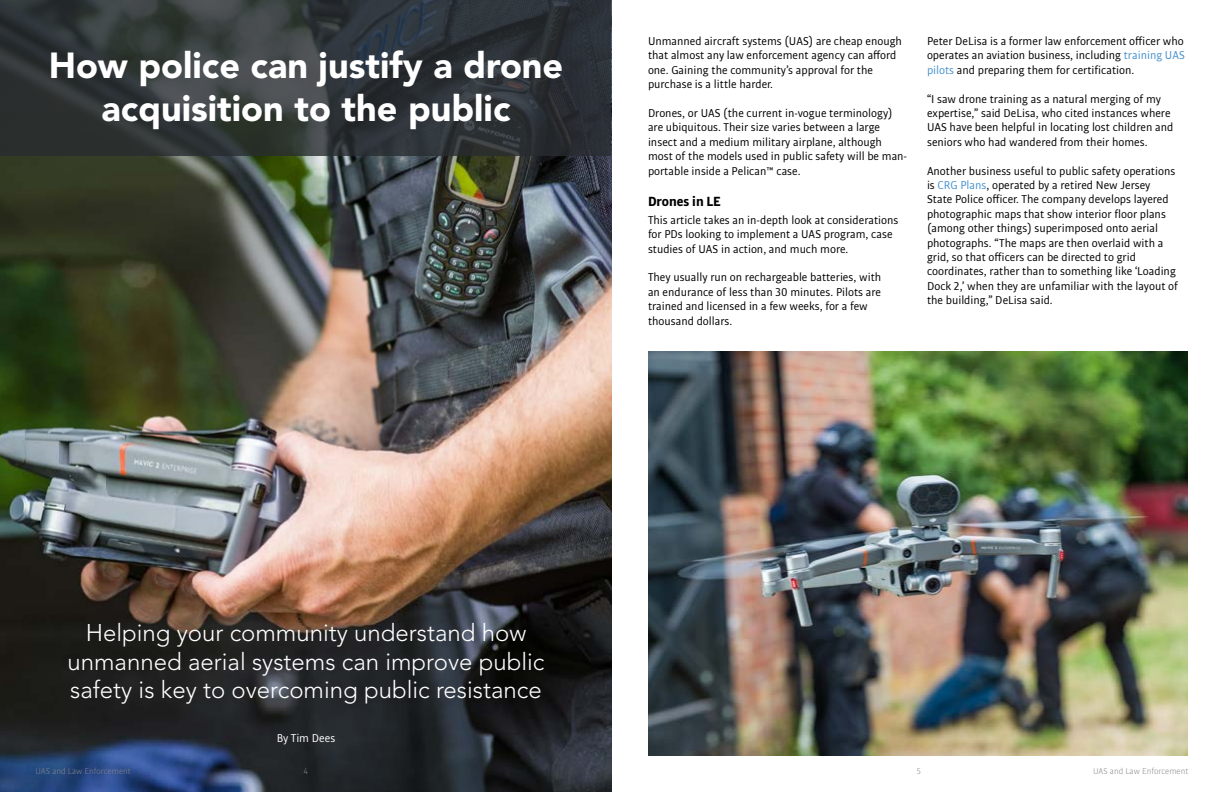
<style>
.page{position:relative;width:1224px;height:792px;background:#fff}
.page>*{position:absolute;margin:0;border:0;box-sizing:border-box;transform-origin:0 0}
.t1{font:900 36px/43.2px "Avenir LT Std";color:#fff;text-align:center}
.t2{font:300 24px/28.8px "Avenir LT Std";color:#fff;text-align:center}
.t3{font:700 14px "Bulo";color:#000}
.t4{font:12px/14.4px "Bulo";color:#000}
.t5{font:12px "Bulo";color:#fff}
.t6{font:300 9px "Bulo";color:#888787}
.s1{color:#4792cf}
</style>
<div class="page">
<img style="left:0;top:156px;width:612px;height:636px">
<svg style="left:0;top:0;width:612px;height:156px;background:#313639"></svg>
<img style="left:648px;top:351px;width:540px;height:405px">
<h1 class="t1" style="left:49px;top:43px;width:516px">How police can justify a drone acquisition to the public</h1>
<p class="t4" style="left:648px;top:34px;width:256px">Unmanned aircraft systems (UAS) are cheap enough that almost any law enforcement agency can afford one. Gaining the community’s approval for the purchase is a little harder.</p>
<p class="t4" style="left:648px;top:106px;width:261px">Drones, or UAS (the current in-vogue terminology) are ubiquitous. Their size varies between a large insect and a medium military airplane, although most of the models used in public safety will be man&shy;portable inside a Pelican™ case.</p>
<p class="t3" style="left:648px;top:192px;width:74px">Drones in LE</p>
<p class="t4" style="left:648px;top:212px;width:252px">This article takes an in-depth look at considerations for PDs looking to implement a UAS program, case studies of UAS in action, and much more.</p>
<p class="t4" style="left:648px;top:270px;width:235px">They usually run on rechargeable batteries, with an endurance of less than 30 minutes. Pilots are trained and licensed in a few weeks, for a few thousand dollars.</p>
<p class="t4" style="left:927px;top:34px;width:259px;text-align:justify">Peter DeLisa is a former law enforcement officer who operates an aviation business, including <span class="s1">training UAS pilots</span> and preparing them for certification.</p>
<p class="t4" style="left:927px;top:91px;width:248px">“I saw drone training as a natural merging of my expertise,” said DeLisa, who cited instances where UAS have been helpful in locating lost children and seniors who had wandered from their homes.</p>
<p class="t4" style="left:927px;top:163px;width:252px">Another business useful to public safety operations is <span class="s1">CRG Plans</span>, operated by a retired New Jersey State Police officer. The company develops layered photographic maps that show interior floor plans (among other things) superimposed onto aerial photographs. “The maps are then overlaid with a grid, so that officers can be directed to grid coordinates, rather than to something like ‘Loading Dock 2,’ when they are unfamiliar with the layout of the building,” DeLisa said.</p>
<h2 class="t2" style="left:67px;top:618px;width:479px">Helping your community understand how unmanned aerial systems can improve public safety is key to overcoming public resistance</h2>
<p class="t5" style="left:277px;top:731px;width:60px">By Tim Dees</p>
<p class="t6" style="left:36px;top:765px;width:97px">UAS and Law Enforcement</p>
<p class="t6" style="left:303px;top:765px;width:6px">4</p>
<p class="t6" style="left:917px;top:766px;width:6px">5</p>
<p class="t6" style="left:1093px;top:766px;width:97px">UAS and Law Enforcement</p>
</div>
